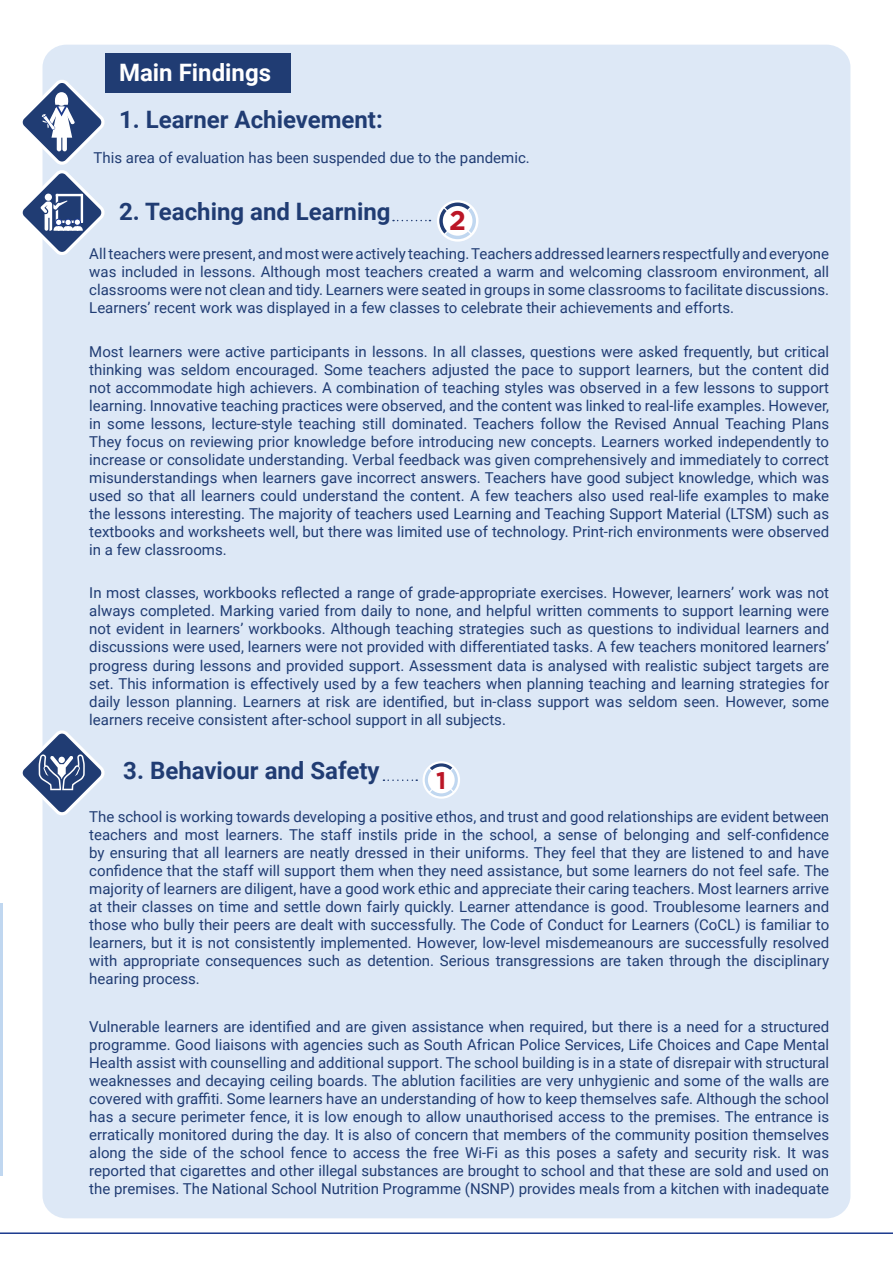
<style>
.page{position:relative;width:893px;height:1263px;background:#fff}
.page>*{position:absolute;margin:0;border:0;box-sizing:border-box;transform-origin:0 0}
.t1{font:700 27px "Gotham";color:#bb1626}
.t2{font:700 24px "Roboto";color:#203c73}
.t3{font:700 24px "Roboto";color:#fff}
.t4{font:700 24px "Gotham";color:#bb1626}
.t5{font:15px/18px "Roboto";color:#203c73;text-align:justify}
</style>
<div class="page">
<div style="left:43px;top:45px;width:807px;height:1173px;background:#dde8f6;border-radius:23px"></div>
<hr style="left:0;top:1232px;width:893px;height:2px;background:#1c3a8e">
<hr style="left:0;top:903px;width:3px;height:273px;background:#c0d7f0">
<div style="left:105px;top:53px;width:186px;height:39px;background:#203c73"></div>
<svg style="left:423px;top:761px;width:37px;height:38px"></svg>
<svg style="left:425px;top:763px;width:33px;height:33px"></svg>
<svg style="left:383px;top:779px;width:34px;height:2px"></svg>
<svg style="left:22px;top:76px;width:86px;height:183px"></svg>
<svg style="left:22px;top:727px;width:83px;height:92px"></svg>
<div style="left:437px;top:200px;width:41px;height:42px;background:#fff;border-radius:50%"></div>
<svg style="left:439px;top:202px;width:37px;height:37px"></svg>
<svg style="left:393px;top:220px;width:37px;height:1px"></svg>
<h2 class="t3" style="left:119px;top:55px;width:153px">Main Findings</h2>
<h2 class="t2" style="left:119px;top:102px;width:265px">1. Learner Achievement:</h2>
<p class="t5" style="left:94px;top:148px;width:438px">This area of evaluation has been suspended due to the pandemic.</p>
<h2 class="t2" style="left:119px;top:195px;width:273px">2. Teaching and Learning</h2>
<p class="t5" style="left:89px;top:244px;width:741px">All teachers were present, and most were actively teaching. Teachers addressed learners respectfully and everyone was included in lessons. Although most teachers created a warm and welcoming classroom environment, all classrooms were not clean and tidy. Learners were seated in groups in some classrooms to facilitate discussions.<br>Learners’ recent work was displayed in a few classes to celebrate their achievements and efforts.</p>
<p class="t5" style="left:89px;top:342px;width:741px">Most learners were active participants in lessons. In all classes, questions were asked frequently, but critical thinking was seldom encouraged. Some teachers adjusted the pace to support learners, but the content did not accommodate high achievers. A combination of teaching styles was observed in a few lessons to support learning. Innovative teaching practices were observed, and the content was linked to real-life examples. However, in some lessons, lecture-style teaching still dominated. Teachers follow the Revised Annual Teaching Plans They focus on reviewing prior knowledge before introducing new concepts. Learners worked independently to increase or consolidate understanding. Verbal feedback was given comprehensively and immediately to correct misunderstandings when learners gave incorrect answers. Teachers have good subject knowledge, which was used so that all learners could understand the content. A few teachers also used real-life examples to make the lessons interesting. The majority of teachers used Learning and Teaching Support Material (LTSM) such as textbooks and worksheets well, but there was limited use of technology. Print-rich environments were observed in a few classrooms.</p>
<p class="t5" style="left:89px;top:584px;width:741px">In most classes, workbooks reflected a range of grade-appropriate exercises. However, learners’ work was not always completed. Marking varied from daily to none, and helpful written comments to support learning were not evident in learners’ workbooks. Although teaching strategies such as questions to individual learners and discussions were used, learners were not provided with differentiated tasks. A few teachers monitored learners’ progress during lessons and provided support. Assessment data is analysed with realistic subject targets are set. This information is effectively used by a few teachers when planning teaching and learning strategies for daily lesson planning. Learners at risk are identified, but in-class support was seldom seen. However, some learners receive consistent after-school support in all subjects.</p>
<h2 class="t2" style="left:123px;top:753px;width:258px">3. Behaviour and Safety</h2>
<p class="t5" style="left:89px;top:807px;width:741px">The school is working towards developing a positive ethos, and trust and good relationships are evident between teachers and most learners. The staff instils pride in the school, a sense of belonging and self-confidence by ensuring that all learners are neatly dressed in their uniforms. They feel that they are listened to and have confidence that the staff will support them when they need assistance, but some learners do not feel safe. The majority of learners are diligent, have a good work ethic and appreciate their caring teachers. Most learners arrive at their classes on time and settle down fairly quickly. Learner attendance is good. Troublesome learners and those who bully their peers are dealt with successfully. The Code of Conduct for Learners (CoCL) is familiar to learners, but it is not consistently implemented. However, low-level misdemeanours are successfully resolved with appropriate consequences such as detention. Serious transgressions are taken through the disciplinary hearing process.</p>
<p class="t5" style="left:89px;top:1017px;width:741px">Vulnerable learners are identified and are given assistance when required, but there is a need for a structured programme. Good liaisons with agencies such as South African Police Services, Life Choices and Cape Mental Health assist with counselling and additional support. The school building is in a state of disrepair with structural weaknesses and decaying ceiling boards. The ablution facilities are very unhygienic and some of the walls are covered with graffiti. Some learners have an understanding of how to keep themselves safe. Although the school has a secure perimeter fence, it is low enough to allow unauthorised access to the premises. The entrance is erratically monitored during the day. It is also of concern that members of the community position themselves along the side of the school fence to access the free Wi-Fi as this poses a safety and security risk. It was reported that cigarettes and other illegal substances are brought to school and that these are sold and used on the premises. The National School Nutrition Programme (NSNP) provides meals from a kitchen with inadequate</p>
<h1 class="t1" style="left:449px;top:203px;width:18px">2</h1>
<h2 class="t4" style="left:436px;top:764px;width:12px">1</h2>
</div>
